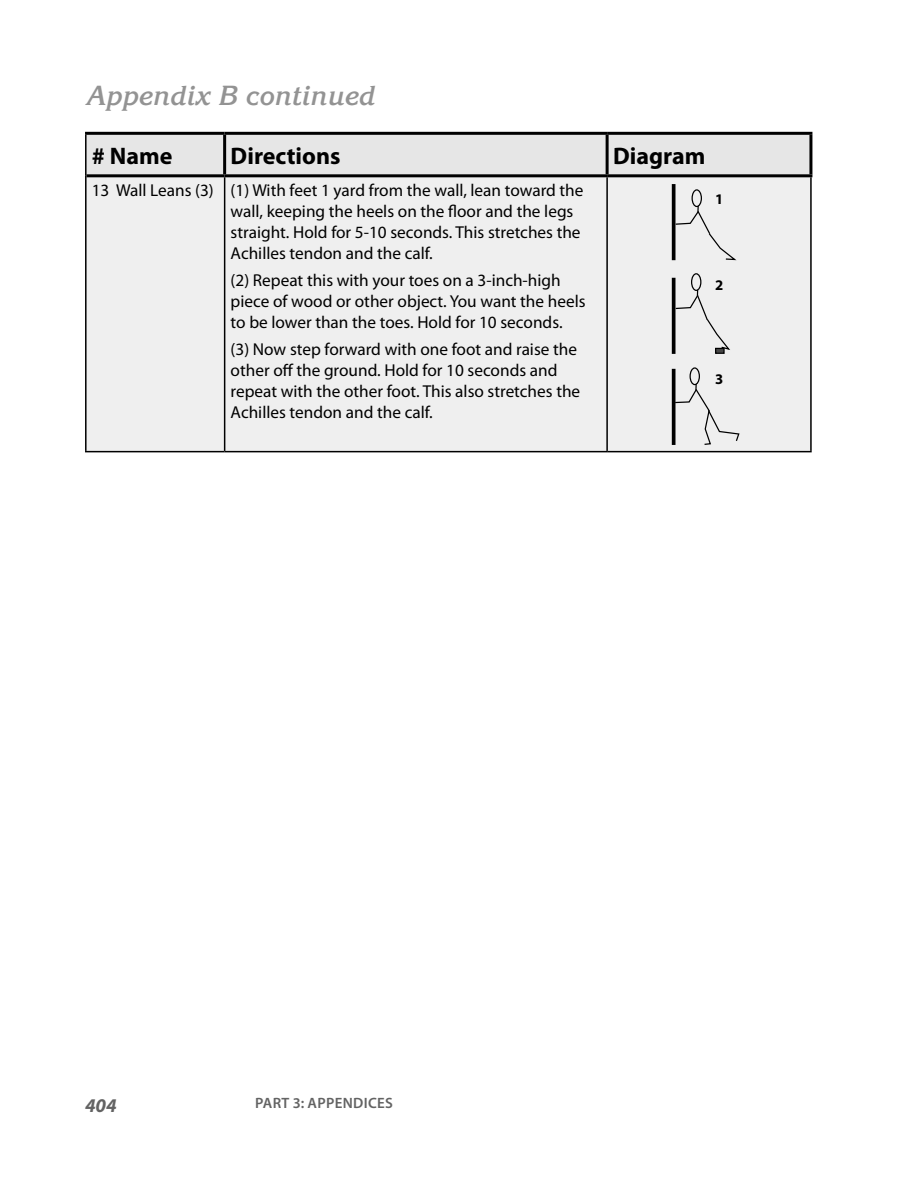
<style>
.page{position:relative;width:918px;height:1188px;background:#fff}
.page>*{position:absolute;margin:0;border:0;box-sizing:border-box;transform-origin:0 0}
.Appendix_Continued{font:italic 700 27px "Korinna";color:#939393}
.brief1_PART_copy{font:700 24px "Myriad Pro";color:#000}
.t1{font:italic 700 19.5px "Myriad Pro";color:#636363}
.bodychapter{font:17.25px/21px "Myriad Pro";color:#000}
.t2{font:600 15px "Myriad Pro";letter-spacing:.02em;color:#636363}
.amr12{font:700 14.7px "Myriad Pro";color:#000}
</style>
<div class="page">
<div style="left:87px;top:135px;width:722px;height:39px;background:#e6e6e6"></div>
<div style="left:87px;top:177px;width:723px;height:274px;background:#efefef"></div>
<hr style="left:85px;top:135px;width:2px;height:41px;background:#000">
<hr style="left:85px;top:176px;width:2px;height:275px;background:#000">
<hr style="left:224px;top:177px;width:1px;height:274px;background:#000">
<hr style="left:606px;top:177px;width:2px;height:274px;background:#000">
<hr style="left:810px;top:177px;width:2px;height:274px;background:#000">
<hr style="left:85px;top:451px;width:140px;height:1px;background:#000">
<hr style="left:225px;top:451px;width:382px;height:1px;background:#000">
<hr style="left:607px;top:451px;width:205px;height:1px;background:#000">
<hr style="left:85px;top:132px;width:140px;height:3px;background:#000">
<hr style="left:225px;top:132px;width:382px;height:3px;background:#000">
<hr style="left:223px;top:135px;width:3px;height:39px;background:#000">
<hr style="left:607px;top:132px;width:205px;height:3px;background:#000">
<hr style="left:606px;top:135px;width:3px;height:39px;background:#000">
<hr style="left:809px;top:135px;width:3px;height:39px;background:#000">
<hr style="left:87px;top:174px;width:138px;height:3px;background:#000">
<hr style="left:225px;top:174px;width:382px;height:3px;background:#000">
<hr style="left:607px;top:174px;width:205px;height:3px;background:#000">
<div style="left:692px;top:189px;width:10px;height:18px;border:1px solid #000;border-radius:50%"></div>
<svg style="left:674px;top:206px;width:64px;height:55px"></svg>
<hr style="left:672px;top:184px;width:3px;height:76px;background:#000">
<div style="left:690px;top:367px;width:10px;height:18px;border:1px solid #000;border-radius:50%"></div>
<svg style="left:674px;top:384px;width:66px;height:62px"></svg>
<hr style="left:672px;top:369px;width:3px;height:76px;background:#000">
<div style="left:691px;top:273px;width:10px;height:18px;border:1px solid #000;border-radius:50%"></div>
<svg style="left:675px;top:290px;width:57px;height:61px"></svg>
<div style="left:716px;top:348px;width:8px;height:5px;background:#464646"></div>
<div style="left:715px;top:348px;width:10px;height:6px;border:1px solid #000"></div>
<hr style="left:672px;top:278px;width:3px;height:76px;background:#000">
<p class="Appendix_Continued" style="left:85px;top:80px;width:290px">Appendix B continued</p>
<p class="brief1_PART_copy" style="left:92px;top:142px;width:82px"># Name</p>
<p class="brief1_PART_copy" style="left:231px;top:142px;width:111px">Directions</p>
<p class="brief1_PART_copy" style="left:613px;top:142px;width:94px">Diagram</p>
<p class="bodychapter" style="left:92px;top:180px;width:124px">13 Wall Leans (3)</p>
<p class="bodychapter" style="left:231px;top:180px;width:354px">(1) With feet 1 yard from the wall, lean toward the wall, keeping the heels on the floor and the legs straight. Hold for 5-10 seconds. This stretches the Achilles tendon and the calf.</p>
<p class="bodychapter" style="left:231px;top:270px;width:356px">(2) Repeat this with your toes on a 3-inch-high piece of wood or other object. You want the heels to be lower than the toes. Hold for 10 seconds.</p>
<p class="bodychapter" style="left:231px;top:339px;width:351px">(3) Now step forward with one foot and raise the other off the ground. Hold for 10 seconds and repeat with the other foot. This also stretches the Achilles tendon and the calf.</p>
<p class="amr12" style="left:715px;top:191px;width:10px">1</p>
<p class="amr12" style="left:715px;top:277px;width:10px">2</p>
<p class="amr12" style="left:715px;top:371px;width:10px">3</p>
<p class="t1" style="left:85px;top:1094px;width:33px">404</p>
<p class="t2" style="left:255px;top:1095px;width:139px">PART 3: APPENDICES</p>
</div>
